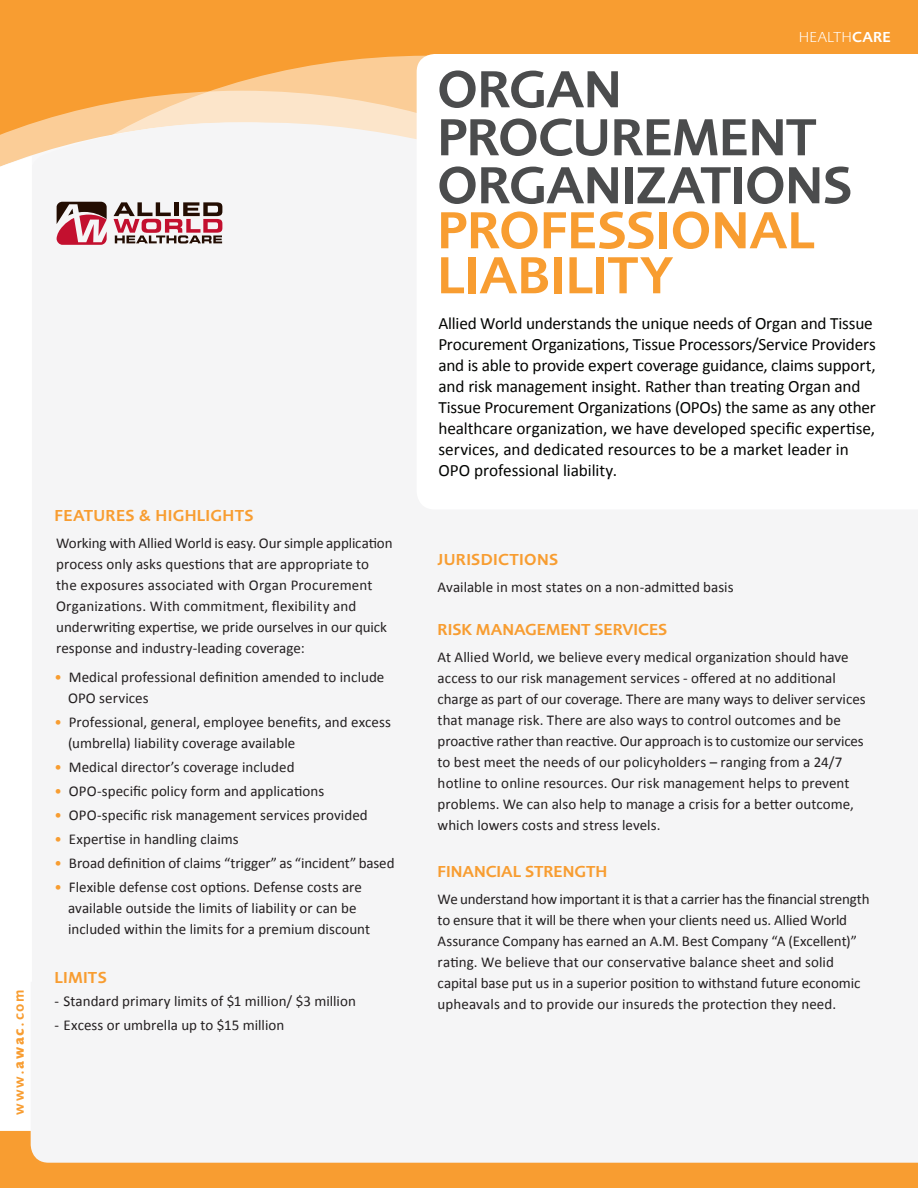
<style>
.page{position:relative;width:918px;height:1188px;background:#fff}
.page>*{position:absolute;margin:0;border:0;box-sizing:border-box;transform-origin:0 0}
.t1{font:600 54px "Foundry Sans";letter-spacing:-.015em;color:#4b4c4d}
.t2{font:600 54px "Foundry Sans";letter-spacing:-.005em;color:#f89d31}
.t3{font:17.25px/21px "Calibri";letter-spacing:-.01em;color:#040503}
.t4{font:600 16.5px "Foundry Sans";letter-spacing:.005em;color:#f89d31}
.t5{font:15px/21px "Calibri";color:#231f20}
.t6{font:600 15px "Foundry Sans";letter-spacing:.125em;color:#f89d31}
.t7{font:300 15px "Foundry Sans";letter-spacing:.01em;color:#fff}
.s1{font-weight:700}
.s2{color:#f89d31}
.s3{font-weight:600}
</style>
<div class="page">
<div style="left:0;top:1131px;width:918px;height:57px;background:#f89d31"></div>
<div style="left:0;top:0;width:918px;height:598px;background:#f89d31"></div>
<svg style="left:0;top:56px;width:417px;height:100px"></svg>
<div style="left:31px;top:119px;width:887px;height:1044px;background:#f5f5f6"></div>
<div style="left:417px;top:54px;width:501px;height:455px;background:#fff"></div>
<div style="left:0;top:156px;width:32px;height:826px;background:#fff"></div>
<svg style="left:57px;top:202px;width:50px;height:43px;background:#b06871"></svg>
<svg style="left:114px;top:202px;width:108px;height:41px;background:#b28a8e"></svg>
<p class="t6" style="left:10px;top:1115px;width:127px;rotate:-90deg">www.<span class="s1">awac</span>.com</p>
<p class="t4" style="left:55px;top:506px;width:200px">FEATURES &amp; HIGHLIGHTS</p>
<p class="t5" style="left:56px;top:532px;width:338px">Working with Allied World is easy. Our simple application process only asks questions that are appropriate to the exposures associated with Organ Procurement Organizations. With commitment, flexibility and underwriting expertise, we pride ourselves in our quick response and industry-leading coverage:</p>
<p class="t5" style="left:68px;top:666px;width:318px;text-indent:-14px"><span class="s2">•</span> Medical professional definition amended to include<br>OPO services</p>
<p class="t5" style="left:68px;top:711px;width:324px;text-indent:-14px"><span class="s2">•</span> Professional, general, employee benefits, and excess (umbrella) liability coverage available</p>
<p class="t5" style="left:55px;top:756px;width:241px"><span class="s2">•</span> Medical director’s coverage included</p>
<p class="t5" style="left:55px;top:780px;width:271px"><span class="s2">•</span> OPO-specific policy form and applications</p>
<p class="t5" style="left:55px;top:804px;width:315px"><span class="s2">•</span> OPO-specific risk management services provided</p>
<p class="t5" style="left:55px;top:828px;width:186px"><span class="s2">•</span> Expertise in handling claims</p>
<p class="t5" style="left:55px;top:852px;width:341px"><span class="s2">•</span> Broad definition of claims “trigger” as “incident” based</p>
<p class="t5" style="left:68px;top:876px;width:304px;text-indent:-14px"><span class="s2">•</span> Flexible defense cost options. Defense costs are available outside the limits of liability or can be included within the limits for a premium discount</p>
<p class="t4" style="left:55px;top:968px;width:54px">LIMITS</p>
<p class="t5" style="left:55px;top:990px;width:303px">- Standard primary limits of $1 million/ $3 million</p>
<p class="t5" style="left:55px;top:1014px;width:231px">- Excess or umbrella up to $15 million</p>
<p class="t7" style="left:799px;top:29px;width:93px">HEALTH<span class="s3">CARE</span></p>
<p class="t1" style="left:437px;top:58px;width:186px">ORGAN</p>
<p class="t1" style="left:437px;top:106px;width:381px">PROCUREMENT</p>
<p class="t1" style="left:437px;top:154px;width:417px">ORGANIZATIONS</p>
<p class="t2" style="left:437px;top:199px;width:379px">PROFESSIONAL</p>
<p class="t2" style="left:437px;top:244px;width:238px">LIABILITY</p>
<p class="t3" style="left:438px;top:312px;width:439px">Allied World understands the unique needs of Organ and Tissue Procurement Organizations, Tissue Processors/Service Providers and is able to provide expert coverage guidance, claims support, and risk management insight. Rather than treating Organ and Tissue Procurement Organizations (OPOs) the same as any other healthcare organization, we have developed specific expertise, services, and dedicated resources to be a market leader in OPO professional liability.</p>
<p class="t4" style="left:438px;top:550px;width:122px">JURISDICTIONS</p>
<p class="t5" style="left:438px;top:576px;width:297px">Available in most states on a non-admitted basis</p>
<p class="t4" style="left:438px;top:621px;width:231px">RISK MANAGEMENT SERVICES</p>
<p class="t5" style="left:438px;top:646px;width:430px">At Allied World, we believe every medical organization should have access to our risk management services - offered at no additional charge as part of our coverage. There are many ways to deliver services that manage risk. There are also ways to control outcomes and be proactive rather than reactive. Our approach is to customize our services to best meet the needs of our policyholders – ranging from a 24/7 hotline to online resources. Our risk management helps to prevent problems. We can also help to manage a crisis for a better outcome, which lowers costs and stress levels.</p>
<p class="t4" style="left:438px;top:862px;width:171px">FINANCIAL STRENGTH</p>
<p class="t5" style="left:438px;top:888px;width:433px">We understand how important it is that a carrier has the financial strength</p>
<p class="t5" style="left:438px;top:909px;width:424px">to ensure that it will be there when your clients need us. Allied World Assurance Company has earned an A.M. Best Company “A (Excellent)” rating. We believe that our conservative balance sheet and solid capital base put us in a superior position to withstand future economic upheavals and to provide our insureds the protection they need.</p>
</div>
